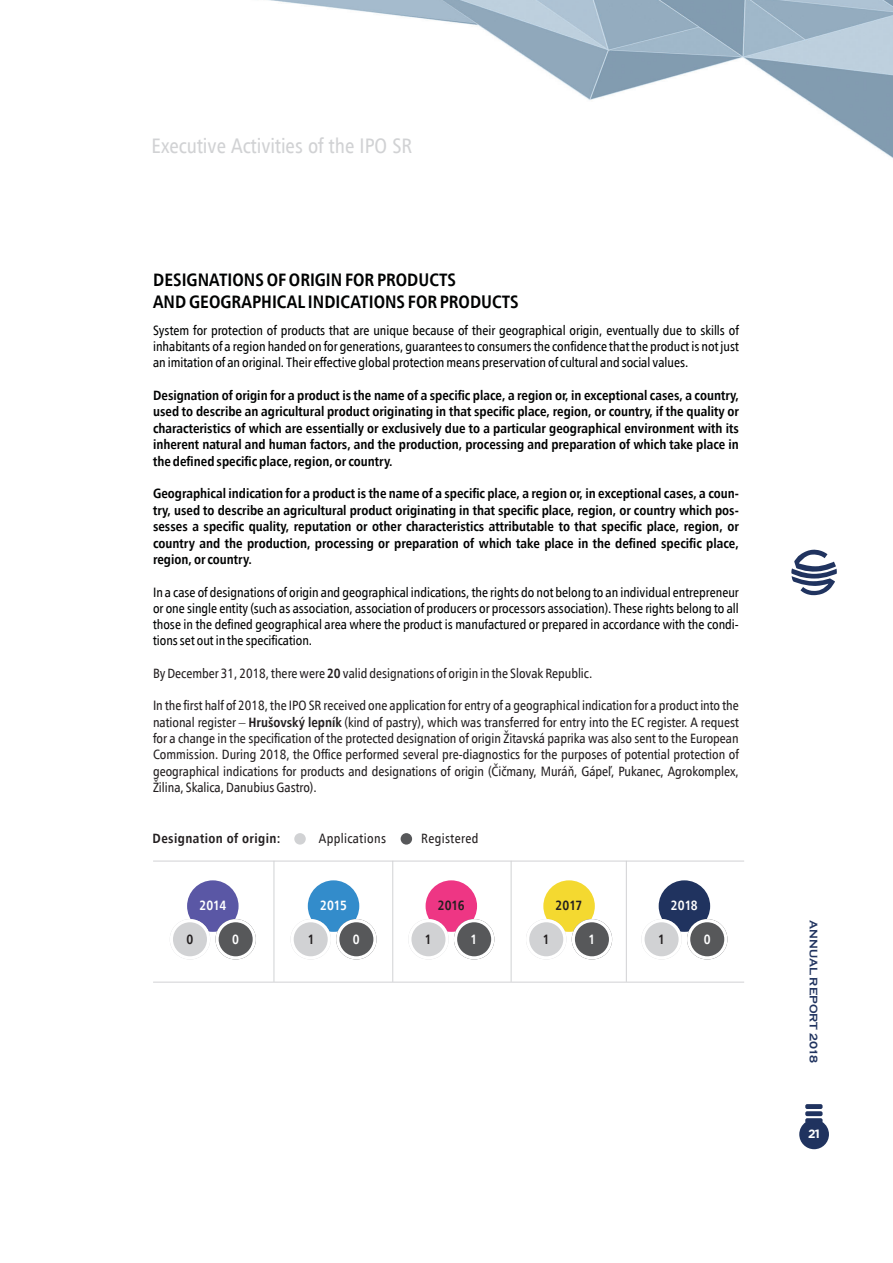
<style>
.page{position:relative;width:893px;height:1263px;background:#fff}
.page>*{position:absolute;margin:0;border:0;box-sizing:border-box;transform-origin:0 0}
.t1{font:21px "Humanist 777 AT Roman Condensed B";color:#d1d2d4}
.t2{font:18px/21.9px "Humanist 777 AT Bold Condensed B";color:#010202}
.t3{font:13.5px/16.4px "Humanist 777 AT Bold Condensed B";color:#010202;text-align:justify}
.t4{font:13.5px/16.2px "Humanist 777 AT Roman Condensed B";color:#010202;text-align:justify}
.t5{font:13.5px/16.4px "Humanist 777 AT Roman Condensed B";color:#231f20;text-align:justify}
.t6{font:13.5px "Humanist 777 AT Bold Condensed B";letter-spacing:.03em;color:#231f20}
.t7{font:13.5px "Humanist 777 AT Roman Condensed B";letter-spacing:.03em;color:#231f20}
.t8{font:13.5px "Humanist 777 AT Bold Condensed B";letter-spacing:-.01em;color:#fff}
.t9{font:700 12px "Gotham";color:#fff}
.t10{font:700 11.25px "Copperplate Gothic";color:#20335f}
.s1{font-family:"Humanist 777 AT Bold Condensed B"}
</style>
<div class="page">
<img style="left:153px;top:0;width:740px;height:1150px">
<svg style="left:799px;top:1104px;width:30px;height:45px"></svg>
<svg style="left:791px;top:549px;width:46px;height:46px"></svg>
<hr style="left:153px;top:861px;width:591px;height:1px;background:#d1d2d4">
<hr style="left:392px;top:861px;width:1px;height:121px;background:#d1d2d4">
<hr style="left:153px;top:982px;width:591px;height:1px;background:#d1d2d4">
<div style="left:187px;top:880px;width:52px;height:52px;background:#5a57a5;border-radius:50%"></div>
<svg style="left:170px;top:919px;width:86px;height:40px"></svg>
<div style="left:308px;top:880px;width:51px;height:52px;background:#338ccb;border-radius:50%"></div>
<svg style="left:290px;top:919px;width:87px;height:40px"></svg>
<div style="left:426px;top:880px;width:51px;height:52px;background:#ee3684;border-radius:50%"></div>
<svg style="left:408px;top:919px;width:86px;height:40px"></svg>
<div style="left:543px;top:880px;width:52px;height:52px;background:#f4d930;border-radius:50%"></div>
<svg style="left:526px;top:919px;width:40px;height:40px"></svg>
<svg style="left:572px;top:919px;width:40px;height:40px"></svg>
<div style="left:659px;top:880px;width:51px;height:52px;background:#20335f;border-radius:50%"></div>
<svg style="left:641px;top:919px;width:86px;height:40px"></svg>
<hr style="left:274px;top:861px;width:1px;height:121px;background:#d1d2d4">
<hr style="left:511px;top:861px;width:1px;height:121px;background:#d1d2d4">
<hr style="left:626px;top:861px;width:1px;height:121px;background:#d1d2d4">
<div style="left:294px;top:833px;width:12px;height:12px;background:#d1d2d4;border-radius:50%"></div>
<div style="left:401px;top:833px;width:11px;height:12px;background:#57585a;border-radius:50%"></div>
<h1 class="t1" style="left:151px;top:137px;width:262px">Executive Activities of the IPO SR</h1>
<h2 class="t2" style="left:153px;top:271px;width:367px">DESIGNATIONS OF ORIGIN FOR PRODUCTS<br>AND GEOGRAPHICAL INDICATIONS FOR PRODUCTS</h2>
<p class="t4" style="left:153px;top:323px;width:587px">System for protection of products that are unique because of their geographical origin, eventually due to skills of inhabitants of a region handed on for generations, guarantees to consumers the confidence that the product is not just an imitation of an original. Their effective global protection means preservation of cultural and social values.</p>
<p class="t3" style="left:153px;top:388px;width:587px">Designation of origin for a product is the name of a specific place, a region or, in exceptional cases, a country, used to describe an agricultural product originating in that specific place, region, or country, if the quality or characteristics of which are essentially or exclusively due to a particular geographical environment with its inherent natural and human factors, and the production, processing and preparation of which take place in the defined specific place, region, or country.</p>
<p class="t3" style="left:153px;top:487px;width:587px">Geographical indication for a product is the name of a specific place, a region or, in exceptional cases, a coun&shy;try, used to describe an agricultural product originating in that specific place, region, or country which pos&shy;sesses a specific quality, reputation or other characteristics attributable to that specific place, region, or country and the production, processing or preparation of which take place in the defined specific place, region, or country.</p>
<p class="t4" style="left:153px;top:585px;width:587px">In a case of designations of origin and geographical indications, the rights do not belong to an individual entrepreneur or one single entity (such as association, association of producers or processors association). These rights belong to all those in the defined geographical area where the product is manufactured or prepared in accordance with the condi&shy;tions set out in the specification.</p>
<p class="t5" style="left:153px;top:666px;width:441px">By December 31, 2018, there were <span class="s1">20</span> valid designations of origin in the Slovak Republic.</p>
<p class="t5" style="left:153px;top:699px;width:587px">In the first half of 2018, the IPO SR received one application for entry of a geographical indication for a product into the national register – <span class="s1">Hrušovský lepník</span> (kind of pastry), which was transferred for entry into the EC register. A request for a change in the specification of the protected designation of origin Žitavská paprika was also sent to the European Commission. During 2018, the Office performed several pre-diagnostics for the purposes of potential protection of geographical indications for products and designations of origin (Čičmany, Muráň, Gápeľ, Pukanec, Agrokomplex, Žilina, Skalica, Danubius Gastro).</p>
<p class="t6" style="left:153px;top:833px;width:130px">Designation of origin:</p>
<p class="t7" style="left:319px;top:833px;width:69px">Applications</p>
<p class="t7" style="left:421px;top:833px;width:59px">Registered</p>
<p class="t8" style="left:199px;top:900px;width:28px">2014</p>
<p class="t8" style="left:320px;top:900px;width:28px">2015</p>
<p class="t6" style="left:438px;top:900px;width:28px">2016</p>
<p class="t6" style="left:556px;top:900px;width:28px">2017</p>
<p class="t8" style="left:671px;top:900px;width:28px">2018</p>
<p class="t6" style="left:186px;top:934px;width:8px">0</p>
<p class="t8" style="left:232px;top:934px;width:8px">0</p>
<p class="t6" style="left:308px;top:934px;width:8px">1</p>
<p class="t8" style="left:353px;top:934px;width:8px">0</p>
<p class="t6" style="left:425px;top:934px;width:8px">1</p>
<p class="t8" style="left:471px;top:934px;width:8px">1</p>
<p class="t6" style="left:543px;top:934px;width:8px">1</p>
<p class="t8" style="left:588px;top:934px;width:8px">1</p>
<p class="t6" style="left:658px;top:934px;width:8px">1</p>
<p class="t8" style="left:704px;top:934px;width:8px">0</p>
<p class="t10" style="left:820px;top:920px;width:144px;rotate:90deg">ANNUAL REPORT 2018</p>
<p class="t9" style="left:808px;top:1129px;width:13px">21</p>
</div>
